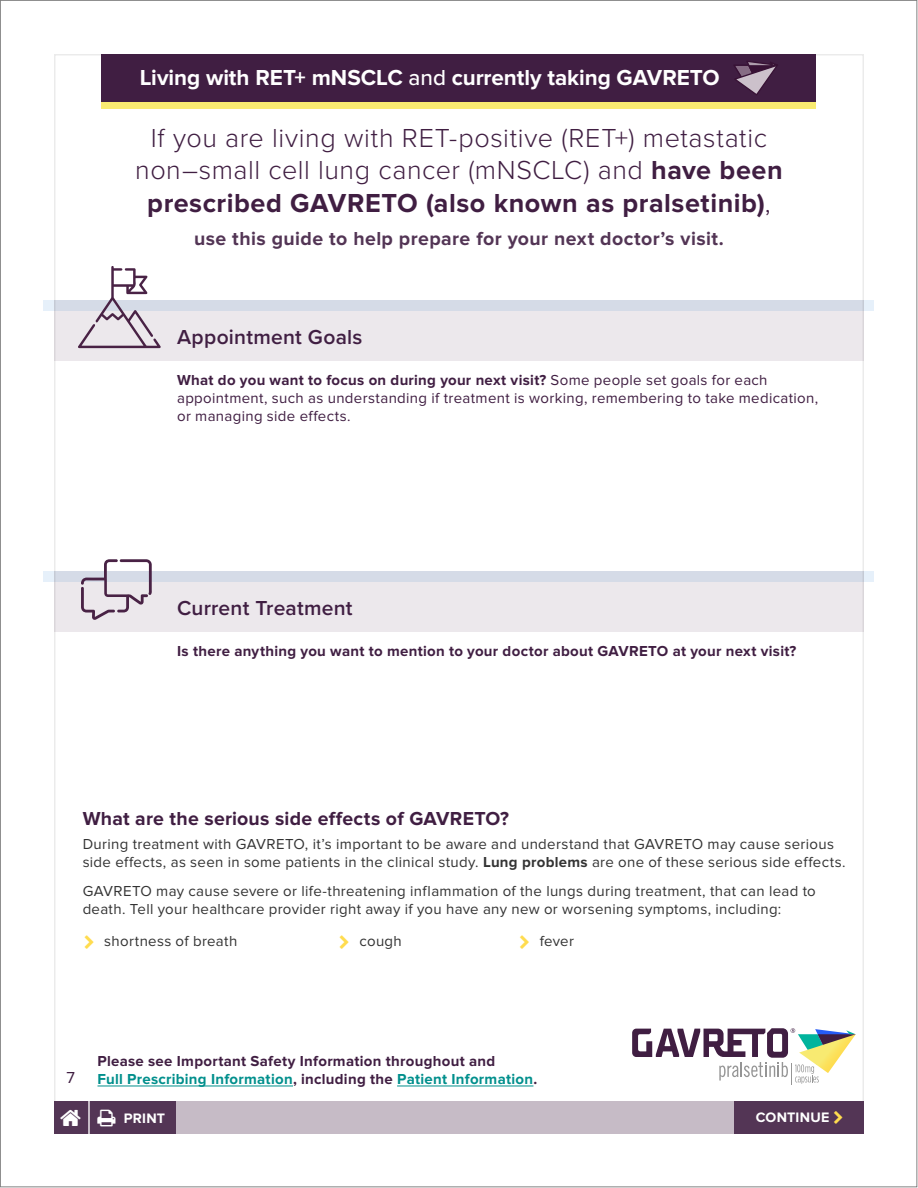
<style>
.page{position:relative;width:918px;height:1188px;background:#fff}
.page>*{position:absolute;margin:0;border:0;box-sizing:border-box;transform-origin:0 0}
.t1{font:300 27px/32.4px "Proxima Nova";letter-spacing:.02em;color:#401e42;text-align:center}
.t2{font:700 22.5px "Proxima Nova";letter-spacing:-.005em;color:#fff}
.Subhead{font:600 21px "Proxima Nova";letter-spacing:.01em;color:#401e42}
.Subhead-2{font:700 19.5px "Proxima Nova";letter-spacing:.02em;color:#533555}
.Subhead-3{font:700 19.5px "Proxima Nova";letter-spacing:.01em;color:#401e42}
.t3{font:16.5px "Proxima Nova";color:#401e42}
.Body{font:15px/18px "Proxima Nova";letter-spacing:.02em;color:#333}
.SubSuhead{font:15px/18px "Proxima Nova";letter-spacing:.025em;color:#401e42}
.Body-2{font:700 15px/18px "Proxima Nova";letter-spacing:.02em;color:#401e42}
.SubSuhead-2{font:700 15px "Proxima Nova";letter-spacing:.02em;color:#401e42}
.t4{font:700 14.25px "Proxima Nova";letter-spacing:.02em;color:#fff}
.s1{font-weight:500}
.s2{font-weight:700}
.s3{color:#008f8c}
</style>
<div class="page">
<div style="left:44px;top:571px;width:830px;height:11px;background:#e6f0fa"></div>
<div style="left:44px;top:300px;width:830px;height:11px;background:#e6f0fa"></div>
<div style="left:54px;top:571px;width:810px;height:61px;background:linear-gradient(to bottom,#dee0e9,#f2ebed)"></div>
<div style="left:54px;top:300px;width:810px;height:61px;background:linear-gradient(to bottom,#dee0e9,#f2ebed)"></div>
<div style="left:54px;top:1101px;width:715px;height:33px;background:#c6bbc6"></div>
<div style="left:734px;top:1101px;width:130px;height:33px;background:#533555"></div>
<div style="left:54px;top:1101px;width:33px;height:33px;background:#533555"></div>
<div style="left:90px;top:1101px;width:85px;height:33px;background:#533555"></div>
<hr style="left:98px;top:1086px;width:195px;height:1px;background:#008f8c">
<hr style="left:397px;top:1086px;width:136px;height:1px;background:#008f8c">
<div style="left:102px;top:54px;width:714px;height:55px;background:#f9eb71"></div>
<div style="left:102px;top:54px;width:714px;height:47px;background:#401e42"></div>
<svg style="left:734px;top:61px;width:44px;height:34px"></svg>
<svg style="left:78px;top:266px;width:83px;height:82px"></svg>
<svg style="left:81px;top:559px;width:71px;height:61px;background:#cfc7d1"></svg>
<svg style="left:632px;top:1028px;width:224px;height:57px"></svg>
<p class="t2" style="left:140px;top:64px;width:581px">Living with RET+ mNSCLC <span class="s1">and</span> currently taking GAVRETO</p>
<p class="t1" style="left:135px;top:120px;width:649px">If you are living with RET-positive (RET+) metastatic non–small cell lung cancer (mNSCLC) and <span class="s2">have been prescribed GAVRETO (also known as pralsetinib)</span>,</p>
<p class="Subhead-2" style="left:194px;top:227px;width:531px">use this guide to help prepare for your next doctor’s visit.</p>
<p class="Subhead" style="left:177px;top:322px;width:187px">Appointment Goals</p>
<p class="SubSuhead" style="left:177px;top:371px;width:643px"><span class="s2">What do you want to focus on during your next visit?</span> Some people set goals for each appointment, such as understanding if treatment is working, remembering to take medication, or managing side effects.</p>
<p class="Subhead" style="left:177px;top:593px;width:177px">Current Treatment</p>
<p class="SubSuhead-2" style="left:177px;top:642px;width:621px">Is there anything you want to mention to your doctor about GAVRETO at your next visit?</p>
<p class="Subhead-3" style="left:83px;top:807px;width:428px">What are the serious side effects of GAVRETO?</p>
<p class="Body" style="left:83px;top:836px;width:765px">During treatment with GAVRETO, it’s important to be aware and understand that GAVRETO may cause serious side effects, as seen in some patients in the clinical study. <span class="s2">Lung problems</span> are one of these serious side effects.</p>
<p class="Body" style="left:83px;top:883px;width:735px">GAVRETO may cause severe or life-threatening inflammation of the lungs during treatment, that can lead to death. Tell your healthcare provider right away if you have any new or worsening symptoms, including:</p>
<p class="Body" style="left:104px;top:932px;width:135px">shortness of breath</p>
<p class="Body" style="left:360px;top:932px;width:44px">cough</p>
<p class="Body" style="left:540px;top:932px;width:36px">fever</p>
<p class="t3" style="left:67px;top:1068px;width:10px">7</p>
<p class="Body-2" style="left:98px;top:1052px;width:441px">Please see Important Safety Information throughout and<br><span class="s3">Full Prescribing Information</span>, including the <span class="s3">Patient Information</span>.</p>
<p class="t4" style="left:124px;top:1110px;width:43px">PRINT</p>
<p class="t4" style="left:756px;top:1109px;width:75px">CONTINUE</p>
</div>
